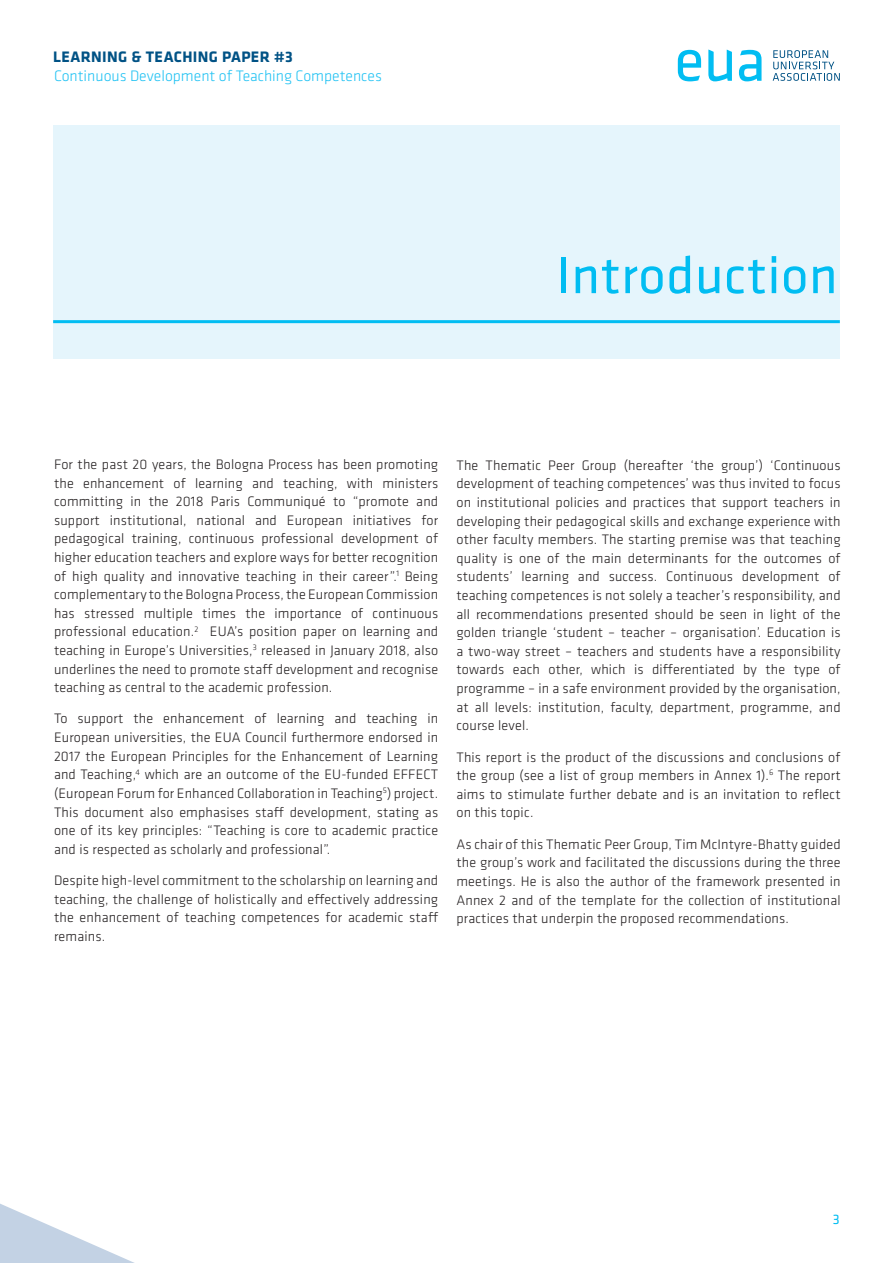
<style>
.page{position:relative;width:893px;height:1263px;background:#fff}
.page>*{position:absolute;margin:0;border:0;box-sizing:border-box;transform-origin:0 0}
.TITRE_1{font:54px "Klavika Basic";letter-spacing:.01em;color:#01bdf2}
.t1{font:300 15.75px "Klavika Basic";color:#21c2f3}
.t2{font:700 15.75px "Klavika Basic";letter-spacing:.025em;color:#005285}
.Text{font:300 14.25px/18.6px "Klavika Basic";letter-spacing:.01em;color:#231f20;text-align:justify}
.t3{font:14.25px "Klavika Basic";color:#01bdf2}
</style>
<div class="page">
<svg style="left:708px;top:50px;width:24px;height:31px"></svg>
<svg style="left:678px;top:50px;width:23px;height:31px"></svg>
<svg style="left:739px;top:50px;width:22px;height:31px"></svg>
<svg style="left:773px;top:50px;width:67px;height:31px"></svg>
<svg style="left:0;top:1203px;width:134px;height:60px"></svg>
<div style="left:53px;top:125px;width:787px;height:233px;background:#e5f5fc"></div>
<hr style="left:53px;top:320px;width:787px;height:3px;background:#01bdf2">
<p class="t2" style="left:53px;top:45px;width:241px">LEARNING &amp; TEACHING PAPER #3</p>
<p class="t1" style="left:54px;top:66px;width:329px">Continuous Development of Teaching Competences</p>
<p class="TITRE_1" style="left:556px;top:240px;width:283px">Introduction</p>
<p class="Text" style="left:54px;top:455px;width:386px">For the past 20 years, the Bologna Process has been promoting the enhancement of learning and teaching, with ministers committing in the 2018 Paris Communiqué to “promote and support institutional, national and European initiatives for pedagogical training, continuous professional development of higher education teachers and explore ways for better recognition of high quality and innovative teaching in their career”.<sup>1</sup> Being complementary to the Bologna Process, the European Commission has stressed multiple times the importance of continuous professional education.<sup>2</sup> EUA’s position paper on learning and teaching in Europe’s Universities,<sup>3</sup> released in January 2018, also underlines the need to promote staff development and recognise teaching as central to the academic profession.</p>
<p class="Text" style="left:54px;top:709px;width:386px">To support the enhancement of learning and teaching in European universities, the EUA Council furthermore endorsed in 2017 the European Principles for the Enhancement of Learning and Teaching,<sup>4</sup> which are an outcome of the EU-funded EFFECT (European Forum for Enhanced Collaboration in Teaching<sup>5</sup>) project.<br>This document also emphasises staff development, stating as one of its key principles: “Teaching is core to academic practice and is respected as scholarly and professional”.</p>
<p class="Text" style="left:54px;top:871px;width:386px">Despite high-level commitment to the scholarship on learning and teaching, the challenge of holistically and effectively addressing the enhancement of teaching competences for academic staff remains.</p>
<p class="Text" style="left:456px;top:456px;width:386px">The Thematic Peer Group (hereafter ‘the group’) ‘Continuous development of teaching competences’ was thus invited to focus on institutional policies and practices that support teachers in developing their pedagogical skills and exchange experience with other faculty members. The starting premise was that teaching quality is one of the main determinants for the outcomes of students’ learning and success. Continuous development of teaching competences is not solely a teacher’s responsibility, and all recommendations presented should be seen in light of the golden triangle ‘student – teacher – organisation’. Education is a two-way street – teachers and students have a responsibility towards each other, which is differentiated by the type of programme – in a safe environment provided by the organisation, at all levels: institution, faculty, department, programme, and course level.</p>
<p class="Text" style="left:456px;top:747px;width:386px">This report is the product of the discussions and conclusions of the group (see a list of group members in Annex 1).<sup>6</sup> The report aims to stimulate further debate and is an invitation to reflect on this topic.</p>
<p class="Text" style="left:456px;top:834px;width:386px">As chair of this Thematic Peer Group, Tim McIntyre-Bhatty guided the group’s work and facilitated the discussions during the three meetings. He is also the author of the framework presented in Annex 2 and of the template for the collection of institutional practices that underpin the proposed recommendations.</p>
<p class="t3" style="left:833px;top:1210px;width:8px">3</p>
</div>
